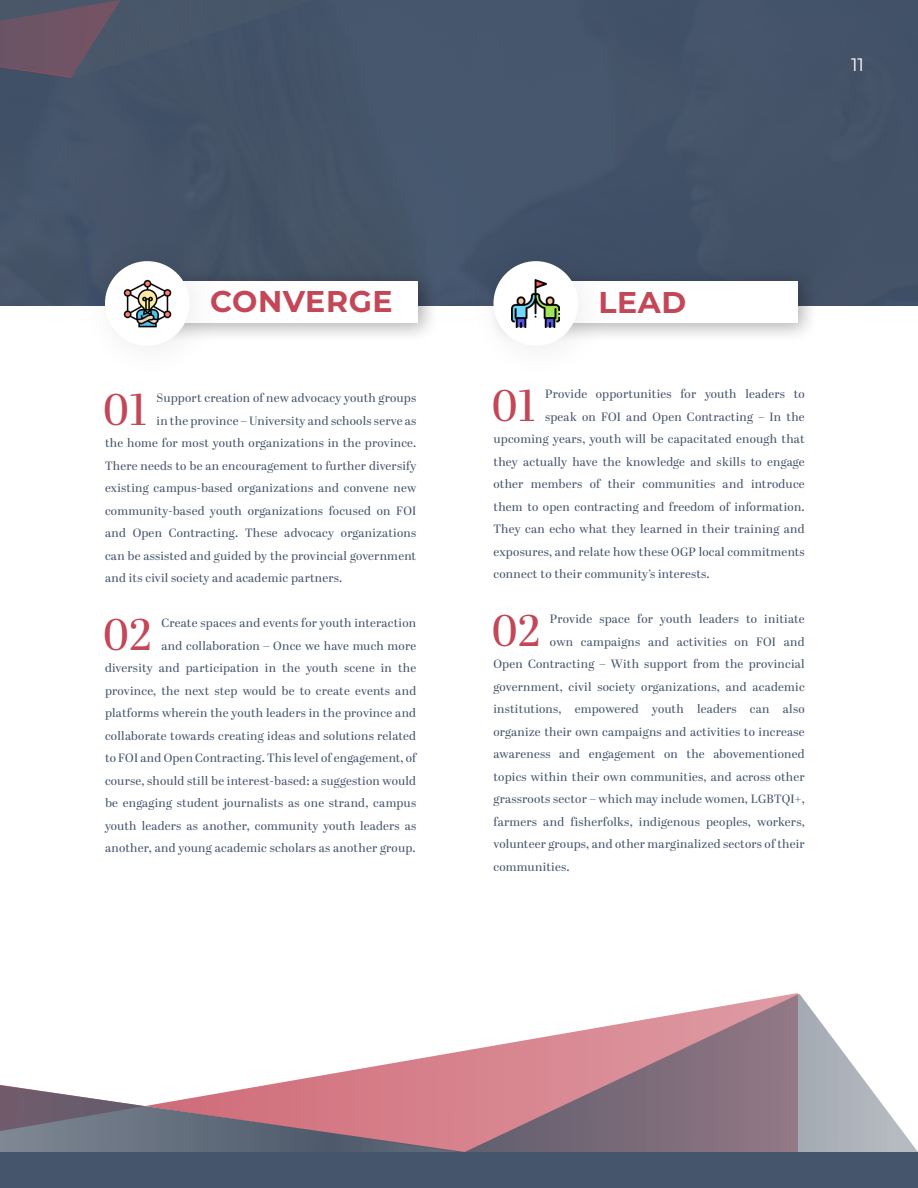
<style>
.page{position:relative;width:918px;height:1188px;background:#45556c}
.page>*{position:absolute;margin:0;border:0;box-sizing:border-box;transform-origin:0 0}
.t1{font:44.1px "Abril Display";letter-spacing:.02em;color:#c44757}
.t2{font:700 30px "Montserrat";letter-spacing:.02em;color:#c44757}
.t3{font:18px "Montserrat";color:#fff}
.t4{font:12px/22.5px "Abril Display";letter-spacing:.02em;color:#45556c;text-align:right}
</style>
<div class="page">
<div style="left:0;top:306px;width:918px;height:846px;background:#fff"></div>
<div style="left:109px;top:268px;width:330px;height:76px;background:#000;opacity:.3"></div>
<div style="left:122px;top:281px;width:296px;height:42px;background:#fff"></div>
<div style="left:488px;top:268px;width:331px;height:76px;background:#000;opacity:.3"></div>
<div style="left:501px;top:281px;width:297px;height:42px;background:#fff"></div>
<div style="left:76px;top:233px;width:151px;height:150px;background:#000;opacity:.08"></div>
<div style="left:105px;top:261px;width:85px;height:85px;background:#fff;border-radius:50%"></div>
<img style="left:123px;top:279px;width:48px;height:49px">
<div style="left:465px;top:233px;width:150px;height:150px;background:#000;opacity:.08"></div>
<div style="left:493px;top:261px;width:85px;height:85px;background:#fff;border-radius:50%"></div>
<img style="left:512px;top:279px;width:48px;height:49px">
<svg style="left:0;top:994px;width:918px;height:158px"></svg>
<svg style="left:0;top:0;width:121px;height:78px;fill:#6c5465"></svg>
<h3 class="t3" style="left:851px;top:52px;width:14px">11</h3>
<h2 class="t2" style="left:210px;top:280px;width:184px">CONVERGE</h2>
<h1 class="t1" style="left:104px;top:379px;width:45px">01</h1>
<p class="t4" style="left:157px;top:387px;width:261px">Support creation of new advocacy youth groups</p>
<p class="t4" style="left:157px;top:410px;width:261px">in the province – University and schools serve as</p>
<p class="t4" style="left:105px;top:432px;width:313px">the home for most youth organizations in the province.</p>
<p class="t4" style="left:105px;top:455px;width:313px">There needs to be an encouragement to further diversify</p>
<p class="t4" style="left:105px;top:477px;width:313px">existing campus-based organizations and convene new</p>
<p class="t4" style="left:105px;top:500px;width:313px">community-based youth organizations focused on FOI</p>
<p class="t4" style="left:105px;top:522px;width:313px">and Open Contracting. These advocacy organizations</p>
<p class="t4" style="left:105px;top:545px;width:313px">can be assisted and guided by the provincial government</p>
<p class="t4" style="left:105px;top:567px;width:239px">and its civil society and academic partners.</p>
<h1 class="t1" style="left:104px;top:604px;width:50px">02</h1>
<p class="t4" style="left:105px;top:612px;width:313px">Create spaces and events for youth interaction<br>and collaboration – Once we have much more<br>diversity and participation in the youth scene in the province, the next step would be to create events and platforms wherein the youth leaders in the province and collaborate towards creating ideas and solutions related to FOI and Open Contracting. This level of engagement, of course, should still be interest-based: a suggestion would be engaging student journalists as one strand, campus youth leaders as another, community youth leaders as another, and young academic scholars as another group.</p>
<h2 class="t2" style="left:598px;top:280px;width:89px">LEAD</h2>
<h1 class="t1" style="left:492px;top:375px;width:45px">01</h1>
<p class="t4" style="left:545px;top:383px;width:261px">Provide opportunities for youth leaders to</p>
<p class="t4" style="left:545px;top:406px;width:261px">speak on FOI and Open Contracting – In the</p>
<p class="t4" style="left:494px;top:428px;width:313px">upcoming years, youth will be capacitated enough that</p>
<p class="t4" style="left:494px;top:451px;width:313px">they actually have the knowledge and skills to engage</p>
<p class="t4" style="left:494px;top:473px;width:313px">other members of their communities and introduce</p>
<p class="t4" style="left:494px;top:496px;width:313px">them to open contracting and freedom of information.</p>
<p class="t4" style="left:494px;top:518px;width:313px">They can echo what they learned in their training and</p>
<p class="t4" style="left:494px;top:541px;width:313px">exposures, and relate how these OGP local commitments</p>
<p class="t4" style="left:494px;top:563px;width:218px">connect to their community’s interests.</p>
<h1 class="t1" style="left:492px;top:600px;width:50px">02</h1>
<p class="t4" style="left:550px;top:608px;width:256px">Provide space for youth leaders to initiate</p>
<p class="t4" style="left:550px;top:631px;width:256px">own campaigns and activities on FOI and</p>
<p class="t4" style="left:494px;top:653px;width:313px">Open Contracting – With support from the provincial</p>
<p class="t4" style="left:494px;top:676px;width:313px">government, civil society organizations, and academic</p>
<p class="t4" style="left:494px;top:698px;width:313px">institutions, empowered youth leaders can also</p>
<p class="t4" style="left:494px;top:721px;width:313px">organize their own campaigns and activities to increase</p>
<p class="t4" style="left:494px;top:743px;width:313px">awareness and engagement on the abovementioned</p>
<p class="t4" style="left:494px;top:766px;width:313px">topics within their own communities, and across other</p>
<p class="t4" style="left:494px;top:788px;width:313px">grassroots sector – which may include women, LGBTQI+,</p>
<p class="t4" style="left:494px;top:811px;width:313px">farmers and fisherfolks, indigenous peoples, workers,</p>
<p class="t4" style="left:494px;top:833px;width:313px">volunteer groups, and other marginalized sectors of their</p>
<p class="t4" style="left:494px;top:856px;width:78px">communities.</p>
</div>
